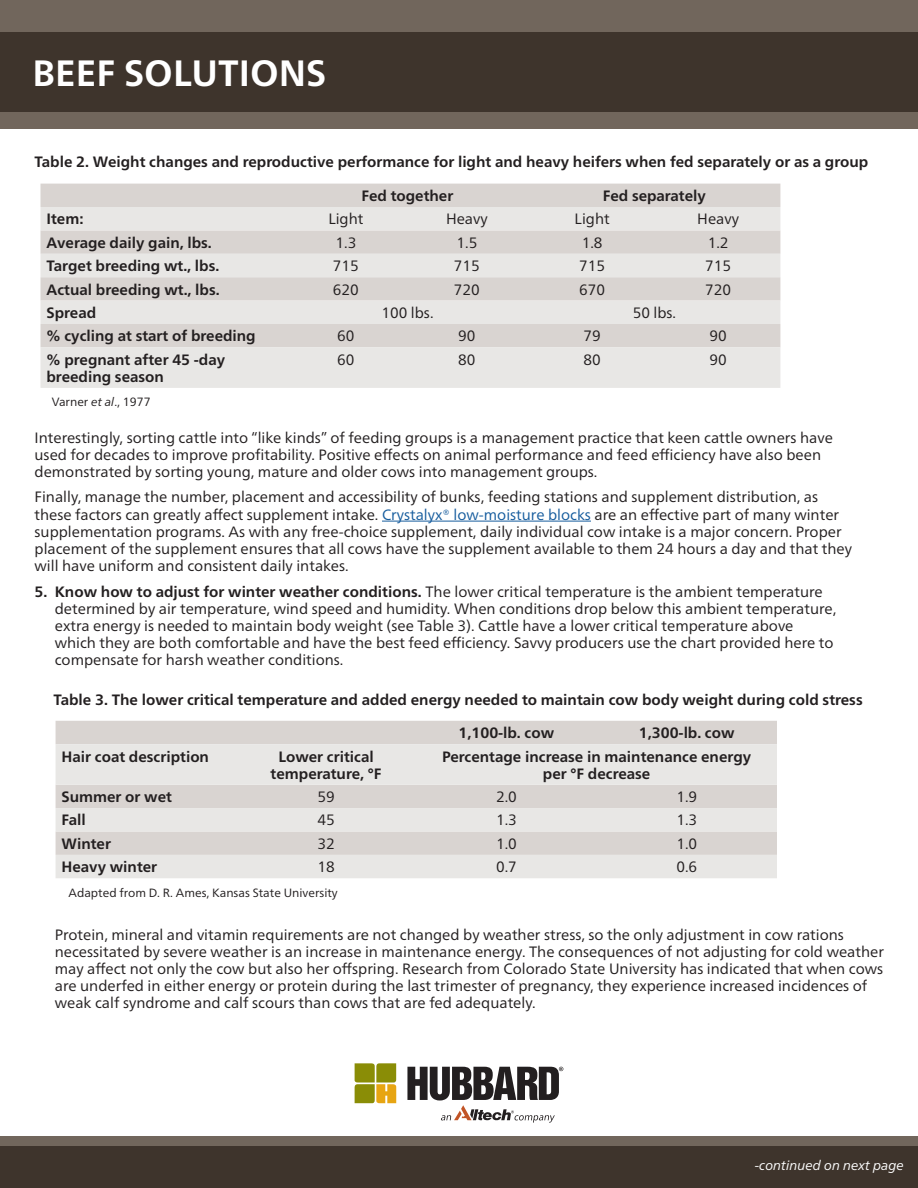
<style>
.page{position:relative;width:918px;height:1188px;background:#fff}
.page>*{position:absolute;margin:0;border:0;box-sizing:border-box;transform-origin:0 0}
.t1{font:700 36.6px "Frutiger Neue LTW1 G";color:#fff}
.t2{font:15px/17.1px "Frutiger Neue LTW1 G";color:#231f20}
.t3{font:700 15px/17.1px "Frutiger Neue LTW1 G";color:#231f20}
.t4{font:italic 13.5px "Frutiger Neue LTW1 G";color:#fff}
.t5{font:12px "Frutiger Neue LTW1 G";color:#231f20}
.s1{font-style:italic}
.s2{color:#175d9e}
.s3{font-weight:700}
</style>
<div class="page">
<div style="left:0;top:1136px;width:918px;height:52px;background:#71665c"></div>
<div style="left:0;top:1146px;width:918px;height:42px;background:#3e342c"></div>
<div style="left:0;top:0;width:918px;height:128px;background:#71665c"></div>
<div style="left:0;top:32px;width:918px;height:80px;background:#3e342c"></div>
<svg style="left:407px;top:1067px;width:156px;height:56px"></svg>
<svg style="left:355px;top:1063px;width:41px;height:40px;background:#aa9e24"></svg>
<hr style="left:382px;top:521px;width:209px;height:1px;background:#175d9e">
<div style="left:40px;top:184px;width:740px;height:23px;background:#d9d4d1"></div>
<svg style="left:40px;top:207px;width:740px;height:181px;background:#e2dfdd"></svg>
<div style="left:56px;top:721px;width:721px;height:23px;background:#d9d4d1"></div>
<svg style="left:56px;top:744px;width:721px;height:134px;background:#e2e0de"></svg>
<p class="t1" style="left:32px;top:47px;width:295px">BEEF SOLUTIONS</p>
<p class="t3" style="left:35px;top:153px;width:835px">Table 2. Weight changes and reproductive performance for light and heavy heifers when fed separately or as a group</p>
<p class="t3" style="left:362px;top:186px;width:93px">Fed together</p>
<p class="t3" style="left:603px;top:186px;width:104px">Fed separately</p>
<p class="t3" style="left:46px;top:210px;width:39px">Item:</p>
<p class="t2" style="left:328px;top:209px;width:37px">Light</p>
<p class="t2" style="left:446px;top:209px;width:43px">Heavy</p>
<p class="t2" style="left:575px;top:209px;width:37px">Light</p>
<p class="t2" style="left:697px;top:209px;width:43px">Heavy</p>
<p class="t3" style="left:46px;top:233px;width:167px">Average daily gain, lbs.</p>
<p class="t2" style="left:335px;top:233px;width:22px">1.3</p>
<p class="t2" style="left:456px;top:233px;width:22px">1.5</p>
<p class="t2" style="left:582px;top:233px;width:22px">1.8</p>
<p class="t2" style="left:708px;top:233px;width:22px">1.2</p>
<p class="t3" style="left:46px;top:256px;width:174px">Target breeding wt., lbs.</p>
<p class="t2" style="left:333px;top:256px;width:27px">715</p>
<p class="t2" style="left:454px;top:256px;width:27px">715</p>
<p class="t2" style="left:579px;top:256px;width:27px">715</p>
<p class="t2" style="left:705px;top:256px;width:27px">715</p>
<p class="t3" style="left:46px;top:280px;width:175px">Actual breeding wt., lbs.</p>
<p class="t2" style="left:333px;top:280px;width:27px">620</p>
<p class="t2" style="left:454px;top:280px;width:27px">720</p>
<p class="t2" style="left:579px;top:280px;width:27px">670</p>
<p class="t2" style="left:705px;top:280px;width:27px">720</p>
<p class="t3" style="left:46px;top:303px;width:51px">Spread</p>
<p class="t2" style="left:381px;top:303px;width:54px">100 lbs.</p>
<p class="t2" style="left:633px;top:303px;width:45px">50 lbs.</p>
<p class="t3" style="left:46px;top:327px;width:211px">% cycling at start of breeding</p>
<p class="t2" style="left:337px;top:326px;width:19px">60</p>
<p class="t2" style="left:458px;top:326px;width:19px">90</p>
<p class="t2" style="left:584px;top:326px;width:19px">79</p>
<p class="t2" style="left:710px;top:326px;width:19px">90</p>
<p class="t3" style="left:46px;top:350px;width:180px">% pregnant after 45 -day breeding season</p>
<p class="t2" style="left:337px;top:350px;width:19px">60</p>
<p class="t2" style="left:458px;top:350px;width:19px">80</p>
<p class="t2" style="left:584px;top:350px;width:19px">80</p>
<p class="t2" style="left:710px;top:350px;width:19px">90</p>
<p class="t5" style="left:52px;top:393px;width:100px">Varner <span class="s1">et al</span>., 1977</p>
<p class="t2" style="left:35px;top:428px;width:800px">Interestingly, sorting cattle into “like kinds” of feeding groups is a management practice that keen cattle owners have used for decades to improve profitability. Positive effects on animal performance and feed efficiency have also been demonstrated by sorting young, mature and older cows into management groups.</p>
<p class="t2" style="left:35px;top:488px;width:819px">Finally, manage the number, placement and accessibility of bunks, feeding stations and supplement distribution, as these factors can greatly affect supplement intake. <span class="s2">Crystalyx® low-moisture blocks</span> are an effective part of many winter supplementation programs. As with any free-choice supplement, daily individual cow intake is a major concern. Proper placement of the supplement ensures that all cows have the supplement available to them 24 hours a day and that they will have uniform and consistent daily intakes.</p>
<p class="t2" style="left:35px;top:582px;width:790px"><span class="s3">5. Know how to adjust for winter weather conditions.</span> The lower critical temperature is the ambient temperature</p>
<p class="t2" style="left:55px;top:599px;width:783px">determined by air temperature, wind speed and humidity. When conditions drop below this ambient temperature, extra energy is needed to maintain body weight (see Table 3). Cattle have a lower critical temperature above which they are both comfortable and have the best feed efficiency. Savvy producers use the chart provided here to compensate for harsh weather conditions.</p>
<p class="t3" style="left:53px;top:690px;width:811px">Table 3. The lower critical temperature and added energy needed to maintain cow body weight during cold stress</p>
<p class="t3" style="left:459px;top:723px;width:97px">1,100-lb. cow</p>
<p class="t3" style="left:639px;top:723px;width:97px">1,300-lb. cow</p>
<p class="t3" style="left:62px;top:747px;width:149px">Hair coat description</p>
<p class="t3" style="left:271px;top:747px;width:112px;text-align:center">Lower critical temperature, °F</p>
<p class="t3" style="left:442px;top:747px;width:311px">Percentage increase in maintenance energy</p>
<p class="t3" style="left:543px;top:764px;width:109px">per °F decrease</p>
<p class="t3" style="left:62px;top:787px;width:112px">Summer or wet</p>
<p class="t2" style="left:317px;top:787px;width:19px">59</p>
<p class="t2" style="left:496px;top:787px;width:22px">2.0</p>
<p class="t2" style="left:676px;top:787px;width:22px">1.9</p>
<p class="t3" style="left:62px;top:811px;width:26px">Fall</p>
<p class="t2" style="left:317px;top:811px;width:19px">45</p>
<p class="t2" style="left:496px;top:811px;width:22px">1.3</p>
<p class="t2" style="left:676px;top:811px;width:22px">1.3</p>
<p class="t3" style="left:62px;top:834px;width:51px">Winter</p>
<p class="t2" style="left:317px;top:834px;width:19px">32</p>
<p class="t2" style="left:496px;top:834px;width:22px">1.0</p>
<p class="t2" style="left:676px;top:834px;width:22px">1.0</p>
<p class="t3" style="left:62px;top:857px;width:97px">Heavy winter</p>
<p class="t2" style="left:317px;top:857px;width:19px">18</p>
<p class="t2" style="left:496px;top:857px;width:22px">0.7</p>
<p class="t2" style="left:676px;top:857px;width:22px">0.6</p>
<p class="t5" style="left:69px;top:884px;width:271px">Adapted from D. R. Ames, Kansas State University</p>
<p class="t2" style="left:55px;top:925px;width:831px">Protein, mineral and vitamin requirements are not changed by weather stress, so the only adjustment in cow rations necessitated by severe weather is an increase in maintenance energy. The consequences of not adjusting for cold weather may affect not only the cow but also her offspring. Research from Colorado State University has indicated that when cows are underfed in either energy or protein during the last trimester of pregnancy, they experience increased incidences of weak calf syndrome and calf scours than cows that are fed adequately.</p>
<p class="t4" style="left:755px;top:1155px;width:151px">-continued on next page</p>
</div>
